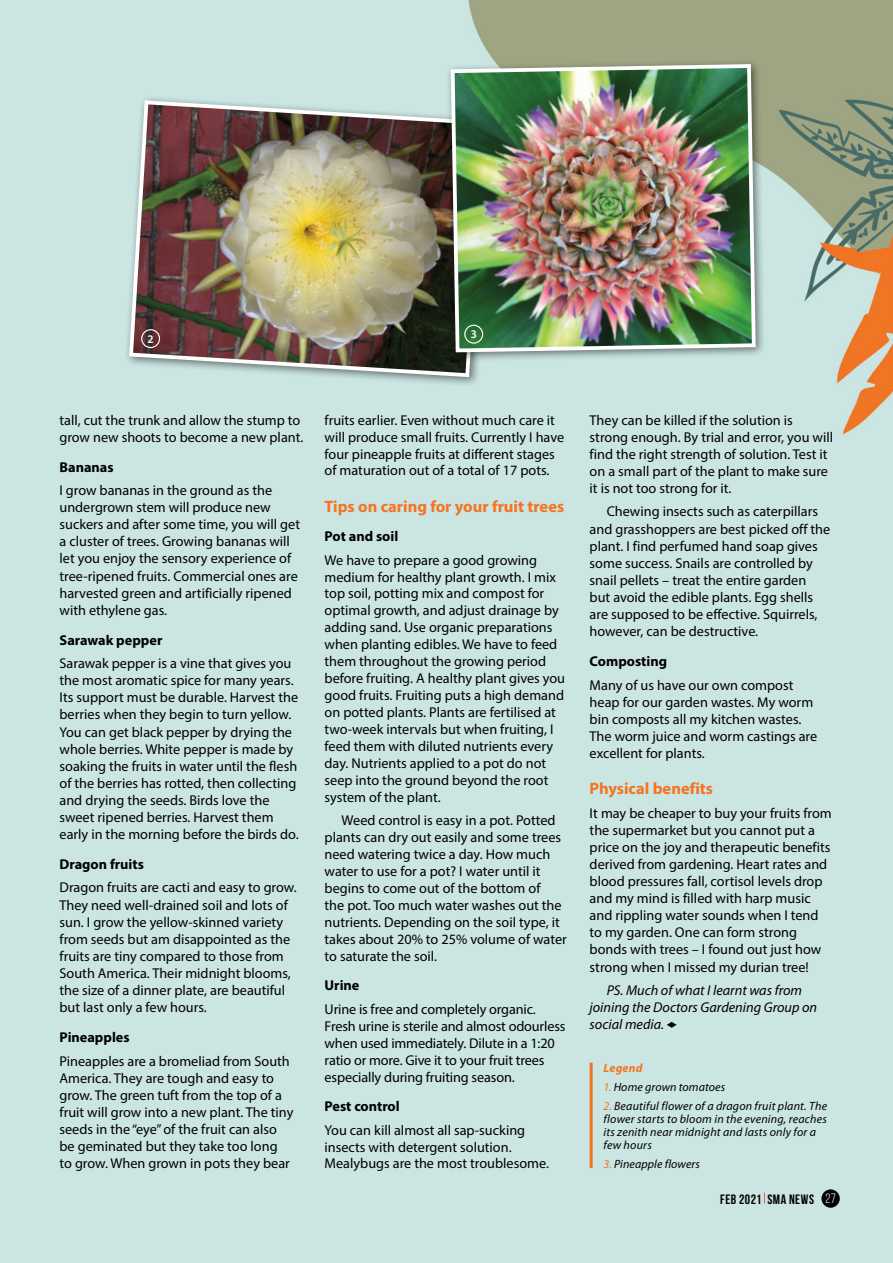
<style>
.page{position:relative;width:893px;height:1263px;background:#cbe5e2}
.page>*{position:absolute;margin:0;border:0;box-sizing:border-box;transform-origin:0 0}
.t1{font:700 16.5px "Myriad Pro";color:#f47421}
.t2{font:14.25px/17.1px "Myriad Pro";color:#000}
.t3{font:700 14.25px "Myriad Pro";color:#000}
.t4{font:italic 14.25px/17.1px "Myriad Pro";color:#000}
.t5{font:700 13.5px "Bebas Neue";letter-spacing:.04em;color:#000}
.t6{font:italic 12px/12.9px "Myriad Pro";letter-spacing:.015em;color:#000}
.t7{font:italic 700 12px "Myriad Pro";letter-spacing:.015em;color:#f47421}
.s1{color:#f47421}
.s2{font-weight:400;color:#fff}
</style>
<div class="page">
<div style="left:124px;top:95px;width:371px;height:293px;background:#000;opacity:.5"></div>
<img style="left:127px;top:98px;width:360px;height:281px">
<div style="left:446px;top:59px;width:320px;height:304px;background:#000;opacity:.5"></div>
<img style="left:449px;top:62px;width:309px;height:292px">
<hr style="left:590px;top:1062px;width:3px;height:106px;background:#f47421">
<svg style="left:667px;top:1022px;width:10px;height:6px"></svg>
<div style="left:141px;top:329px;width:19px;height:19px;border:1px solid #fff;border-radius:50%"></div>
<div style="left:464px;top:325px;width:19px;height:19px;border:1px solid #fff;border-radius:50%"></div>
<div style="left:821px;top:1189px;width:19px;height:19px;background:#000;border-radius:50%"></div>
<svg style="left:148px;top:335px;width:5px;height:8px"></svg>
<svg style="left:471px;top:330px;width:5px;height:8px"></svg>
<p class="t2" style="left:60px;top:411px;width:245px">tall, cut the trunk and allow the stump to grow new shoots to become a new plant.</p>
<p class="t3" style="left:60px;top:457px;width:56px">Bananas</p>
<p class="t2" style="left:60px;top:481px;width:242px">I grow bananas in the ground as the undergrown stem will produce new suckers and after some time, you will get a cluster of trees. Growing bananas will let you enjoy the sensory experience of tree-ripened fruits. Commercial ones are harvested green and artificially ripened with ethylene gas.</p>
<p class="t3" style="left:60px;top:630px;width:104px">Sarawak pepper</p>
<p class="t2" style="left:60px;top:654px;width:241px">Sarawak pepper is a vine that gives you the most aromatic spice for many years.<br>Its support must be durable. Harvest the berries when they begin to turn yellow.<br>You can get black pepper by drying the whole berries. White pepper is made by soaking the fruits in water until the flesh of the berries has rotted, then collecting and drying the seeds. Birds love the sweet ripened berries. Harvest them early in the morning before the birds do.</p>
<p class="t3" style="left:60px;top:855px;width:86px">Dragon fruits</p>
<p class="t2" style="left:60px;top:879px;width:239px">Dragon fruits are cacti and easy to grow.<br>They need well-drained soil and lots of sun. I grow the yellow-skinned variety from seeds but am disappointed as the fruits are tiny compared to those from South America. Their midnight blooms, the size of a dinner plate, are beautiful but last only a few hours.</p>
<p class="t3" style="left:60px;top:1028px;width:72px">Pineapples</p>
<p class="t2" style="left:60px;top:1052px;width:235px">Pineapples are a bromeliad from South America. They are tough and easy to grow. The green tuft from the top of a fruit will grow into a new plant. The tiny seeds in the “eye” of the fruit can also be geminated but they take too long to grow. When grown in pots they bear</p>
<p class="t2" style="left:325px;top:411px;width:241px">fruits earlier. Even without much care it will produce small fruits. Currently I have four pineapple fruits at different stages of maturation out of a total of 17 pots.</p>
<p class="t1" style="left:325px;top:495px;width:241px">Tips on caring for your fruit trees</p>
<p class="t3" style="left:325px;top:527px;width:75px">Pot and soil</p>
<p class="t2" style="left:325px;top:551px;width:242px">We have to prepare a good growing medium for healthy plant growth. I mix top soil, potting mix and compost for optimal growth, and adjust drainage by adding sand. Use organic preparations when planting edibles. We have to feed them throughout the growing period before fruiting. A healthy plant gives you good fruits. Fruiting puts a high demand on potted plants. Plants are fertilised at two-week intervals but when fruiting, I feed them with diluted nutrients every day. Nutrients applied to a pot do not seep into the ground beyond the root system of the plant.</p>
<p class="t2" style="left:325px;top:812px;width:244px;text-indent:17px">Weed control is easy in a pot. Potted plants can dry out easily and some trees need watering twice a day. How much water to use for a pot? I water until it begins to come out of the bottom of<br>the pot. Too much water washes out the nutrients. Depending on the soil type, it takes about 20% to 25% volume of water to saturate the soil.</p>
<p class="t3" style="left:325px;top:976px;width:36px">Urine</p>
<p class="t2" style="left:325px;top:1000px;width:242px">Urine is free and completely organic.<br>Fresh urine is sterile and almost odourless when used immediately. Dilute in a 1:20 ratio or more. Give it to your fruit trees especially during fruiting season.</p>
<p class="t3" style="left:325px;top:1097px;width:77px">Pest control</p>
<p class="t2" style="left:325px;top:1121px;width:226px">You can kill almost all sap-sucking insects with detergent solution.<br>Mealybugs are the most troublesome.</p>
<p class="t2" style="left:590px;top:411px;width:245px">They can be killed if the solution is strong enough. By trial and error, you will find the right strength of solution. Test it on a small part of the plant to make sure it is not too strong for it.</p>
<p class="t2" style="left:590px;top:503px;width:242px;text-indent:17px">Chewing insects such as caterpillars and grasshoppers are best picked off the plant. I find perfumed hand soap gives some success. Snails are controlled by snail pellets – treat the entire garden but avoid the edible plants. Egg shells are supposed to be effective. Squirrels, however, can be destructive.</p>
<p class="t3" style="left:590px;top:652px;width:79px">Composting</p>
<p class="t2" style="left:590px;top:676px;width:229px">Many of us have our own compost heap for our garden wastes. My worm bin composts all my kitchen wastes.<br>The worm juice and worm castings are excellent for plants.</p>
<p class="t1" style="left:590px;top:778px;width:125px">Physical benefits</p>
<p class="t2" style="left:590px;top:804px;width:244px">It may be cheaper to buy your fruits from the supermarket but you cannot put a price on the joy and therapeutic benefits derived from gardening. Heart rates and blood pressures fall, cortisol levels drop and my mind is filled with harp music and rippling water sounds when I tend to my garden. One can form strong bonds with trees – I found out just how strong when I missed my durian tree!</p>
<p class="t4" style="left:590px;top:981px;width:229px;text-indent:17px">PS. Much of what I learnt was from joining the Doctors Gardening Group on social media.</p>
<p class="t7" style="left:603px;top:1060px;width:40px">Legend</p>
<p class="t6" style="left:603px;top:1080px;width:123px"><span class="s1">1.</span> Home grown tomatoes</p>
<p class="t6" style="left:603px;top:1099px;width:225px"><span class="s1">2.</span> Beautiful flower of a dragon fruit plant. The flower starts to bloom in the evening, reaches its zenith near midnight and lasts only for a few hours</p>
<p class="t6" style="left:603px;top:1157px;width:98px"><span class="s1">3.</span> Pineapple flowers</p>
<p class="t5" style="left:720px;top:1191px;width:117px">FEB 2021 SMA NEWS <span class="s2">27</span></p>
</div>
